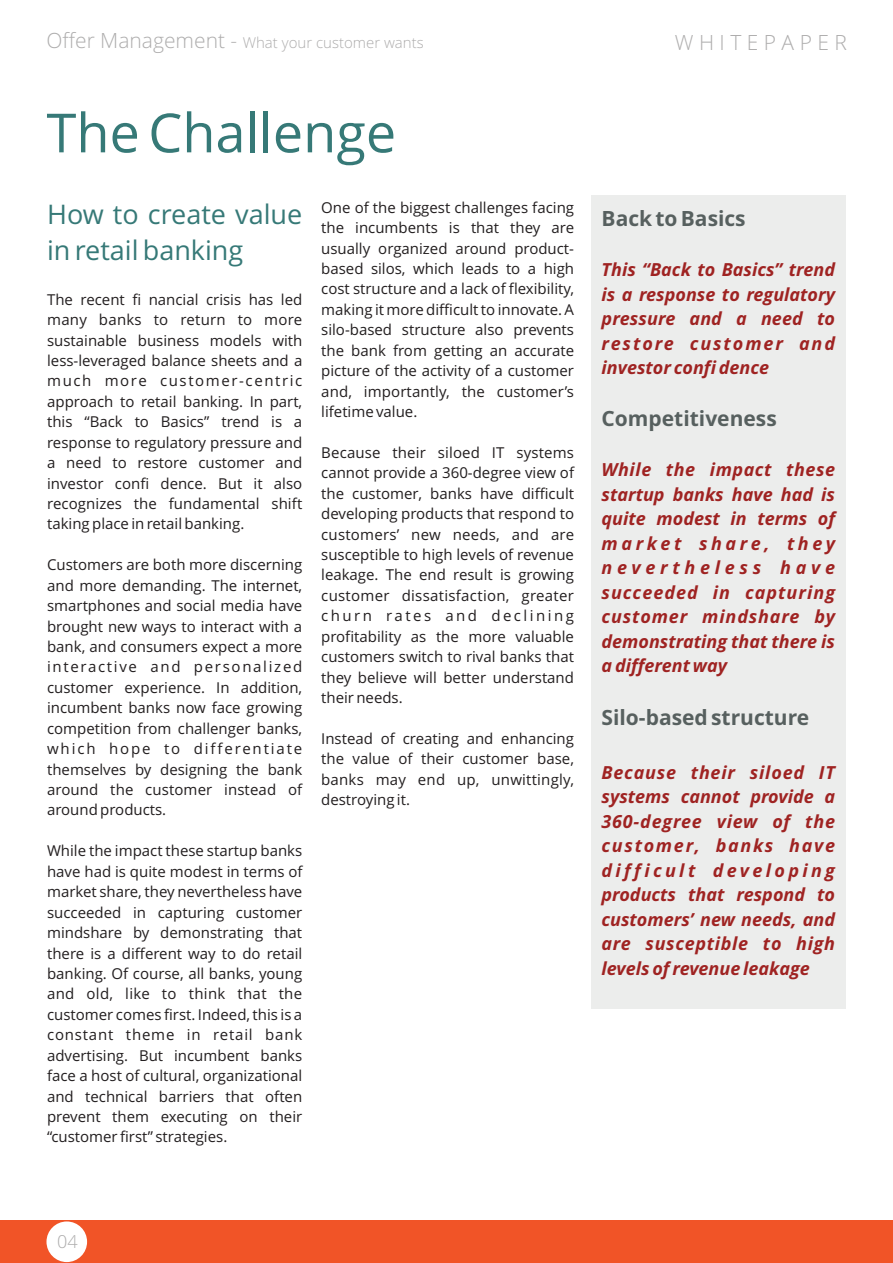
<style>
.page{position:relative;width:893px;height:1263px;background:#fff}
.page>*{position:absolute;margin:0;border:0;box-sizing:border-box;transform-origin:0 0}
.t1{font:54px "Open Sans";color:#367977}
.t2{font:27px/36.8px "Open Sans";color:#367977}
.t3{font:700 21px "Open Sans";color:#57605f}
.t4{font:300 21px "Open Sans";color:#aeadad}
.t5{font:italic 700 18px/24.5px "Open Sans";color:#9f2322;text-align:justify}
.t6{font:300 17.85px "Open Sans";color:#aeadad}
.t7{font:15px/20.4px "Open Sans";color:#231f20;text-align:justify}
.t8{font:300 15px "Open Sans";color:#aeadad}
.s1{font-size:21px}
</style>
<div class="page">
<div style="left:591px;top:195px;width:255px;height:813px;background:#ecedec"></div>
<div style="left:0;top:1220px;width:893px;height:43px;background:#f15427"></div>
<div style="left:46px;top:1221px;width:41px;height:41px;background:#fff;border-radius:50%"></div>
<p class="t8" style="left:46px;top:36px;width:379px"><span class="s1">Offer Management -</span> What your customer wants</p>
<h1 class="t1" style="left:46px;top:111px;width:351px">The Challenge</h1>
<h2 class="t2" style="left:47px;top:198px;width:257px">How to create value in retail banking</h2>
<p class="t7" style="left:47px;top:291px;width:257px">The recent fi nancial crisis has led many banks to return to more sustainable business models with less-leveraged balance sheets and a much more customer-centric approach to retail banking. In part, this “Back to Basics” trend is a response to regulatory pressure and a need to restore customer and investor confi dence. But it also recognizes the fundamental shift taking place in retail banking.</p>
<p class="t7" style="left:47px;top:556px;width:257px">Customers are both more discerning and more demanding. The internet, smartphones and social media have brought new ways to interact with a bank, and consumers expect a more interactive and personalized customer experience. In addition, incumbent banks now face growing competition from challenger banks, which hope to differentiate themselves by designing the bank around the customer instead of around products.</p>
<p class="t7" style="left:47px;top:842px;width:257px">While the impact these startup banks have had is quite modest in terms of market share, they nevertheless have succeeded in capturing customer mindshare by demonstrating that there is a different way to do retail banking. Of course, all banks, young and old, like to think that the customer comes first. Indeed, this is a constant theme in retail bank advertising. But incumbent banks face a host of cultural, organizational and technical barriers that often prevent them executing on their “customer first” strategies.</p>
<p class="t7" style="left:321px;top:199px;width:254px">One of the biggest challenges facing the incumbents is that they are usually organized around product&shy;based silos, which leads to a high cost structure and a lack of flexibility, making it more difficult to innovate. A silo-based structure also prevents the bank from getting an accurate picture of the activity of a customer and, importantly, the customer’s lifetime value.</p>
<p class="t7" style="left:321px;top:444px;width:254px">Because their siloed IT systems cannot provide a 360-degree view of the customer, banks have difficult developing products that respond to customers’ new needs, and are susceptible to high levels of revenue leakage. The end result is growing customer dissatisfaction, greater churn rates and declining profitability as the more valuable customers switch to rival banks that they believe will better understand their needs.</p>
<p class="t7" style="left:321px;top:730px;width:254px">Instead of creating and enhancing the value of their customer base, banks may end up, unwittingly, destroying it.</p>
<h3 class="t4" style="left:675px;top:34px;width:174px">W H I T E P A P E R</h3>
<h3 class="t3" style="left:602px;top:210px;width:146px">Back to Basics</h3>
<p class="t5" style="left:602px;top:259px;width:235px">This “Back to Basics” trend is a response to regulatory pressure and a need to restore customer and investor confi dence</p>
<h3 class="t3" style="left:602px;top:410px;width:177px">Competitiveness</h3>
<p class="t5" style="left:601px;top:459px;width:235px">While the impact these startup banks have had is quite modest in terms of market share, they nevertheless have succeeded in capturing customer mindshare by demonstrating that there is a different way</p>
<h3 class="t3" style="left:602px;top:709px;width:209px">Silo-based structure</h3>
<p class="t5" style="left:601px;top:762px;width:235px">Because their siloed IT systems cannot provide a 360-degree view of the customer, banks have difficult developing products that respond to customers’ new needs, and are susceptible to high levels of revenue leakage</p>
<p class="t6" style="left:57px;top:1234px;width:22px">04</p>
</div>
